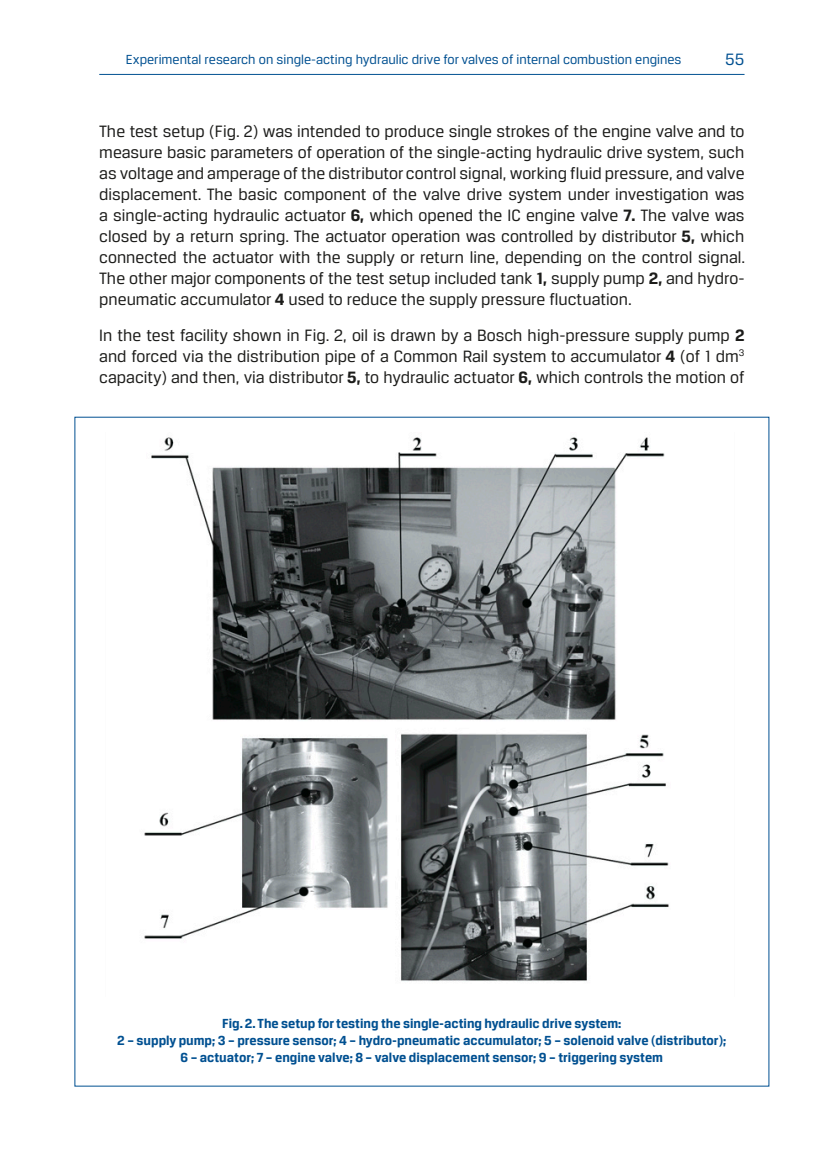
<style>
.page{position:relative;width:819px;height:1161px;background:#fff}
.page>*{position:absolute;margin:0;border:0;box-sizing:border-box;transform-origin:0 0}
.podstawowy_ang{font:17.5px/21px "Breuer Text";color:#1c1c1a;text-align:justify}
.podst_ang{font:17.5px "Breuer Text";color:#005091}
.podst_ang-2{font:700 14px/16.8px "Breuer Text";color:#005091;text-align:center}
.t1{font:14px "Breuer Text";color:#005091}
.s1{font-weight:700}
</style>
<div class="page">
<hr style="left:99px;top:74px;width:645px;height:1px;background:#005091">
<img style="left:144px;top:437px;width:525px;height:544px">
<p class="t1" style="left:126px;top:51px;width:557px">Experimental research on single-acting hydraulic drive for valves of internal combustion engines</p>
<p class="podst_ang" style="left:725px;top:50px;width:21px">55</p>
<p class="podstawowy_ang" style="left:99px;top:121px;width:647px">The test setup (Fig. 2) was intended to produce single strokes of the engine valve and to measure basic parameters of operation of the single-acting hydraulic drive system, such as voltage and amperage of the distributor control signal, working fluid pressure, and valve displacement. The basic component of the valve drive system under investigation was a single-acting hydraulic actuator <span class="s1">6,</span> which opened the IC engine valve <span class="s1">7.</span> The valve was closed by a return spring. The actuator operation was controlled by distributor <span class="s1">5,</span> which connected the actuator with the supply or return line, depending on the control signal.<br>The other major components of the test setup included tank <span class="s1">1,</span> supply pump <span class="s1">2,</span> and hydro&shy;pneumatic accumulator <span class="s1">4</span> used to reduce the supply pressure fluctuation.</p>
<p class="podstawowy_ang" style="left:99px;top:325px;width:646px">In the test facility shown in Fig. 2, oil is drawn by a Bosch high-pressure supply pump <span class="s1">2 </span>and forced via the distribution pipe of a Common Rail system to accumulator <span class="s1">4</span> (of 1 dm<sup>3 </sup>capacity) and then, via distributor <span class="s1">5,</span> to hydraulic actuator <span class="s1">6,</span> which controls the motion of</p>
<p class="podst_ang-2" style="left:222px;top:1015px;width:400px">Fig. 2. The setup for testing the single-acting hydraulic drive system:</p>
<p class="podst_ang-2" style="left:117px;top:1032px;width:610px">2 – supply pump; 3 – pressure sensor; 4 – hydro-pneumatic accumulator; 5 – solenoid valve (distributor);<br>6 – actuator; 7 – engine valve; 8 – valve displacement sensor; 9 – triggering system</p>
</div>
